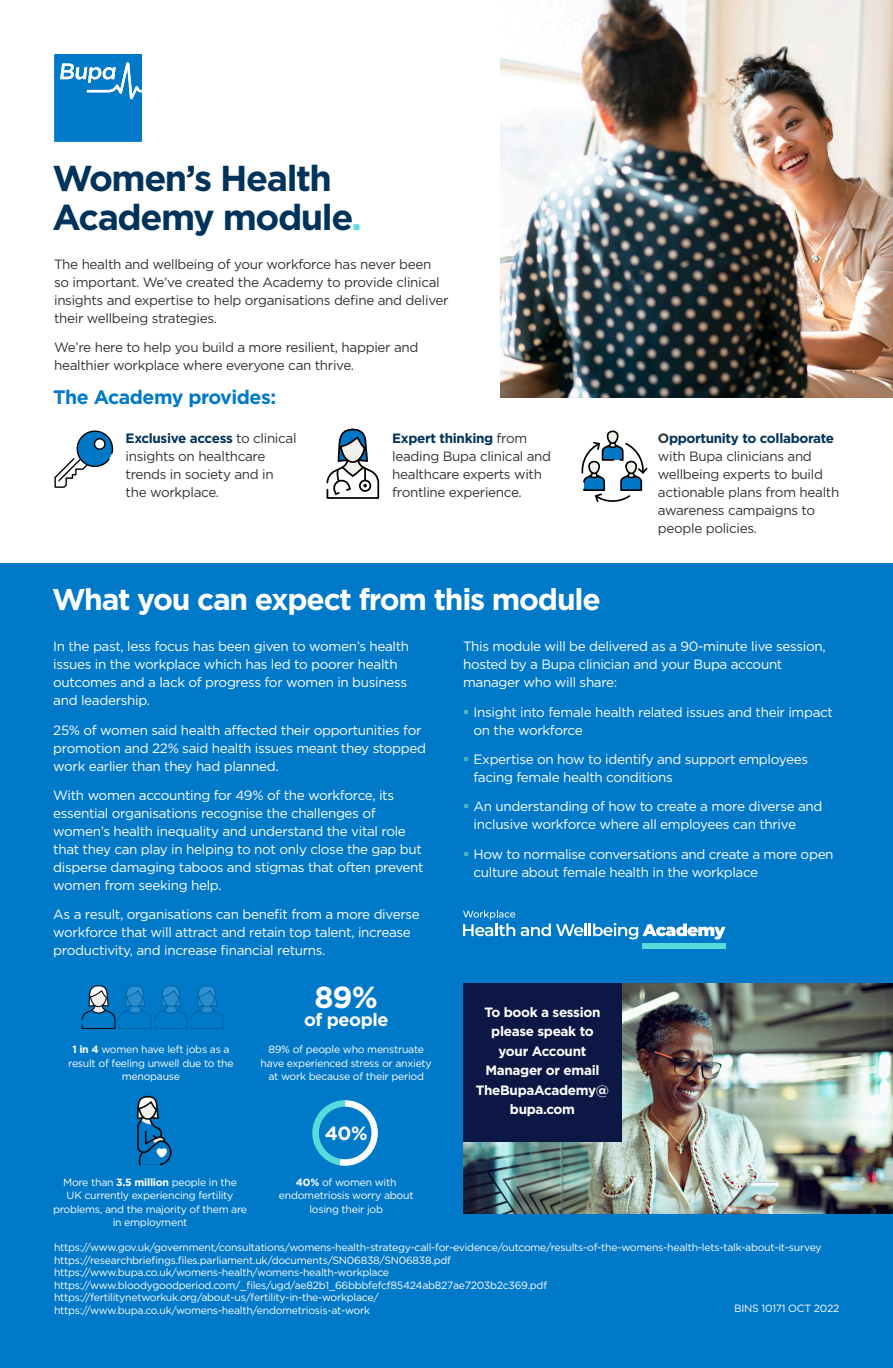
<style>
.page{position:relative;width:893px;height:1368px;background:#0079c8}
.page>*{position:absolute;margin:0;border:0;box-sizing:border-box;transform-origin:0 0}
.t1{font:700 36px/39px "Gotham";letter-spacing:-.04em;color:#00335b}
.t2{font:700 30.3px "Gotham";color:#fff}
.t3{font:700 30px "Gotham";letter-spacing:-.04em;color:#fff}
.t4{font:700 19.5px "Gotham";letter-spacing:-.025em;color:#0079c8}
.t5{font:700 19.2px "Gotham";color:#fff}
.t6{font:700 18px "Gotham";letter-spacing:-.025em;color:#fff}
.t7{font:13.5px/18px "Gotham";letter-spacing:-.025em;color:#fff}
.t8{font:13.5px/18px "Gotham";letter-spacing:-.025em;color:#333}
.t9{font:700 13.5px/19.5px "Gotham";letter-spacing:-.025em;color:#fff;text-align:center}
.t10{font:10.5px/13.5px "Gotham";letter-spacing:-.025em;color:#fff;text-align:center}
.s1{color:#57dbdb}
.s2{font-weight:700;color:#00335b}
.s3{font-weight:700}
.s4{color:#4dbab5}
</style>
<div class="page">
<img style="left:463px;top:983px;width:430px;height:231px">
<div style="left:0;top:0;width:893px;height:562px;background:#fff"></div>
<img style="left:500px;top:0;width:393px;height:398px">
<svg style="left:54px;top:54px;width:88px;height:88px;background:#1986cd"></svg>
<svg style="left:521px;top:923px;width:204px;height:17px"></svg>
<svg style="left:463px;top:910px;width:52px;height:26px"></svg>
<div style="left:642px;top:944px;width:83px;height:5px;background:#57dbdb"></div>
<svg style="left:312px;top:1100px;width:66px;height:66px"></svg>
<svg style="left:326px;top:428px;width:54px;height:71px"></svg>
<svg style="left:54px;top:430px;width:60px;height:58px"></svg>
<svg style="left:581px;top:431px;width:66px;height:71px"></svg>
<img style="left:136px;top:1095px;width:36px;height:71px">
<img style="left:124px;top:985px;width:21px;height:44px">
<img style="left:196px;top:985px;width:28px;height:44px">
<img style="left:81px;top:985px;width:43px;height:44px">
<img style="left:145px;top:985px;width:51px;height:44px">
<div style="left:463px;top:983px;width:159px;height:159px;background:#0d1745"></div>
<p class="t1" style="left:52px;top:159px;width:311px">Women’s Health<br>Academy module<span class="s1">.</span></p>
<p class="t8" style="left:54px;top:255px;width:396px">The health and wellbeing of your workforce has never been so important. We’ve created the Academy to provide clinical insights and expertise to help organisations define and deliver their wellbeing strategies.</p>
<p class="t8" style="left:54px;top:338px;width:366px">We’re here to help you build a more resilient, happier and healthier workplace where everyone can thrive.</p>
<p class="t4" style="left:53px;top:385px;width:224px">The Academy provides:</p>
<p class="t8" style="left:126px;top:428px;width:172px"><span class="s2">Exclusive access</span> to clinical insights on healthcare trends in society and in the workplace.</p>
<p class="t8" style="left:392px;top:428px;width:160px"><span class="s2">Expert thinking</span> from leading Bupa clinical and healthcare experts with frontline experience.</p>
<p class="t8" style="left:658px;top:428px;width:183px"><span class="s3">O</span><span class="s2">pportunity to collaborate </span>with Bupa clinicians and wellbeing experts to build actionable plans from health awareness campaigns to people policies.</p>
<p class="t3" style="left:52px;top:580px;width:550px">What you can expect from this module</p>
<p class="t7" style="left:463px;top:637px;width:364px">This module will be delivered as a 90-minute live session, hosted by a Bupa clinician and your Bupa account manager who will share:</p>
<p class="t7" style="left:474px;top:703px;width:361px;text-indent:-10px"><span class="s4">▪</span> Insight into female health related issues and their impact on the workforce</p>
<p class="t7" style="left:474px;top:750px;width:336px;text-indent:-10px"><span class="s4">▪</span> Expertise on how to identify and support employees facing female health conditions</p>
<p class="t7" style="left:474px;top:797px;width:350px;text-indent:-10px"><span class="s4">▪</span> An understanding of how to create a more diverse and inclusive workforce where all employees can thrive</p>
<p class="t7" style="left:474px;top:844px;width:362px;text-indent:-10px"><span class="s4">▪</span> How to normalise conversations and create a more open culture about female health in the workplace</p>
<p class="t7" style="left:53px;top:637px;width:357px">In the past, less focus has been given to women’s health issues in the workplace which has led to poorer health outcomes and a lack of progress for women in business and leadership.</p>
<p class="t7" style="left:53px;top:721px;width:374px">25% of women said health affected their opportunities for promotion and 22% said health issues meant they stopped work earlier than they had planned.</p>
<p class="t7" style="left:53px;top:786px;width:372px">With women accounting for 49% of the workforce, its essential organisations recognise the challenges of women’s health inequality and understand the vital role that they can play in helping to not only close the gap but disperse damaging taboos and stigmas that often prevent women from seeking help.</p>
<p class="t7" style="left:53px;top:905px;width:368px">As a result, organisations can benefit from a more diverse workforce that will attract and retain top talent, increase productivity, and increase financial returns.</p>
<p class="t2" style="left:314px;top:977px;width:65px">89%</p>
<p class="t6" style="left:304px;top:1008px;width:86px">of people</p>
<p class="t10" style="left:68px;top:1043px;width:167px"><span class="s3">1 in 4</span> women have left jobs as a result of feeling unwell due to the menopause</p>
<p class="t10" style="left:261px;top:1043px;width:173px">89% of people who menstruate have experienced stress or anxiety at work because of their period</p>
<p class="t5" style="left:325px;top:1121px;width:44px">40%</p>
<p class="t10" style="left:53px;top:1175px;width:196px">More than <span class="s3">3.5 million</span> people in the<br>UK currently experiencing fertility problems, and the majority of them are in employment</p>
<p class="t10" style="left:279px;top:1175px;width:136px"><span class="s3">40%</span> of women with endometriosis worry about losing their job</p>
<p class="t9" style="left:476px;top:1002px;width:135px">To book a session please speak to your Account<br>Manager or email<br>TheBupaAcademy@ bupa.com</p>
<p class="t10" style="left:54px;top:1241px;width:769px;line-height:12.6px;text-align:left">https://www.gov.uk/government/consultations/womens-health-strategy-call-for-evidence/outcome/results-of-the-womens-health-lets-talk-about-it-survey https://researchbriefings.files.parliament.uk/documents/SN06838/SN06838.pdf<br>https://www.bupa.co.uk/womens-health/womens-health-workplace https://www.bloodygoodperiod.com/_files/ugd/ae82b1_66bbbfefcf85424ab827ae7203b2c369.pdf https://fertilitynetworkuk.org/about-us/fertility-in-the-workplace/<br>https://www.bupa.co.uk/womens-health/endometriosis-at-work</p>
<p class="t10" style="left:734px;top:1301px;width:107px">BINS 10171 OCT 2022</p>
</div>
